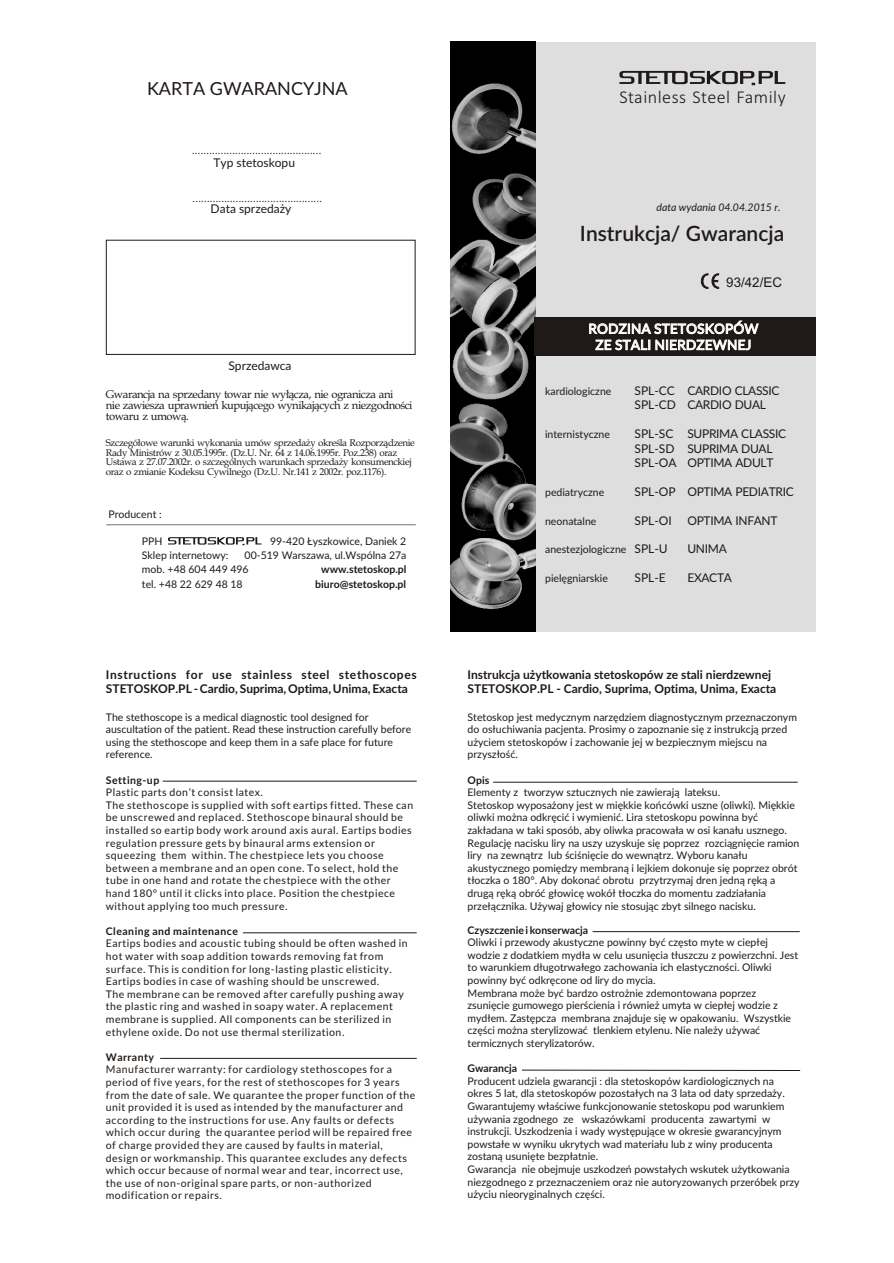
<style>
.page{position:relative;width:894px;height:1263px;background:#fff}
.page>*{position:absolute;margin:0;border:0;box-sizing:border-box;transform-origin:0 0}
.t1{font:600 21px "Lato";color:#1f1a17}
.t2{font:300 18.15px "Calibri";letter-spacing:.025em;color:#1f1a17}
.t3{font:18px "Lato";color:#1f1a17}
.t4{font:13.5px/16.2px "Lato";letter-spacing:.015em;color:#fff;text-align:center}
.t5{font:13.35px "Arial";color:#1f1a17}
.t6{font:12px/14.4px "Lato";letter-spacing:-.025em;color:#1f1a17}
.t7{font:700 12px/14.4px "Lato";color:#1f1a17}
.t8{font:700 12px/14.4px "Lato";letter-spacing:.055em;color:#1f1a17}
.t9{font:12px/14.4px "Lato";color:#1f1a17}
.t10{font:italic 11.55px "Book Antiqua";color:#1f1a17}
.t11{font:11.25px/11.2px "Book Antiqua";letter-spacing:-.04em;color:#1f1a17}
.t12{font:10.5px/12.6px "Lato";color:#1f1a17}
.t13{font:10.5px/12.6px "Lato";letter-spacing:.05em;color:#1f1a17}
.t14{font:700 10.5px "Lato";color:#1f1a17}
.t15{font:700 10.5px "Lato";letter-spacing:.045em;color:#1f1a17}
.t16{font:italic 10.5px "Lato";color:#1f1a17}
.t17{font:9.75px/9.8px "Book Antiqua";letter-spacing:-.035em;color:#1f1a17}
</style>
<div class="page">
<div style="left:531px;top:42px;width:284px;height:590px;background:#dedede"></div>
<div style="left:106px;top:240px;width:309px;height:115px;border:1px solid #1f1a17"></div>
<svg style="left:700px;top:273px;width:19px;height:16px"></svg>
<img style="left:451px;top:42px;width:84px;height:590px">
<div style="left:534px;top:317px;width:281px;height:38px;background:#1f1a17"></div>
<hr style="left:106px;top:524px;width:310px;height:1px;background:#737070">
<svg style="left:619px;top:71px;width:166px;height:14px"></svg>
<svg style="left:168px;top:537px;width:93px;height:8px"></svg>
<hr style="left:493px;top:782px;width:305px;height:1px;background:#1f1a17">
<hr style="left:593px;top:931px;width:207px;height:1px;background:#1f1a17">
<hr style="left:522px;top:1070px;width:278px;height:1px;background:#1f1a17">
<hr style="left:160px;top:1058px;width:257px;height:1px;background:#1f1a17">
<hr style="left:243px;top:932px;width:174px;height:1px;background:#1f1a17">
<hr style="left:163px;top:781px;width:254px;height:1px;background:#1f1a17">
<h3 class="t3" style="left:147px;top:80px;width:202px">KARTA GWARANCYJNA</h3>
<p class="t10" style="left:192px;top:145px;width:131px">.............................................</p>
<p class="t9" style="left:214px;top:156px;width:83px">Typ stetoskopu</p>
<p class="t9" style="left:211px;top:202px;width:82px">Data sprzeda¿y</p>
<p class="t10" style="left:193px;top:194px;width:131px">.............................................</p>
<p class="t9" style="left:228px;top:359px;width:65px">Sprzedawca</p>
<p class="t11" style="left:106px;top:390px;width:308px">Gwarancja na sprzedany towar nie wy³¹cza, nie ogranicza ani<br>nie zawiesza uprawnieñ kupuj¹cego wynikaj¹cych z niezgodnoœci towaru z umow¹.</p>
<p class="t17" style="left:106px;top:439px;width:311px">Szczegó³owe warunki wykonania umów sprzeda¿y okreœla Rozporz¹dzenie Rady Ministrów z 30.05.1995r. (Dz.U. Nr. 64 z 14.06.1995r. Poz.238) oraz Ustawa z 27.07.2002r. o szczególnych warunkach sprzeda¿y konsumenckiej oraz o zmianie Kodeksu Cywilnego (Dz.U. Nr.141 z 2002r. poz.1176).</p>
<p class="t12" style="left:108px;top:508px;width:55px">Producent :</p>
<p class="t12" style="left:142px;top:535px;width:22px">PPH</p>
<p class="t12" style="left:270px;top:535px;width:138px">99-420 £yszkowice, Daniek 2</p>
<p class="t12" style="left:142px;top:549px;width:88px">Sklep internetowy:</p>
<p class="t12" style="left:142px;top:549px;width:266px;line-height:14.4px;text-indent:103px">00-519 Warszawa, ul.Wspólna 27a mob. +48 604 449 496</p>
<p class="t14" style="left:321px;top:565px;width:87px">www.stetoskop.pl</p>
<p class="t12" style="left:142px;top:578px;width:102px">tel. +48 22 629 48 18</p>
<p class="t14" style="left:315px;top:579px;width:92px">biuro@stetoskop.pl</p>
<p class="t8" style="left:106px;top:668px;width:312px">Instructions for use stainless steel stethoscopes<br>STETOSKOP.PL - Cardio, Suprima, Optima, Unima, Exacta</p>
<p class="t12" style="left:106px;top:711px;width:307px">The stethoscope is a medical diagnostic tool designed for auscultation of the patient. Read these instruction carefully before using the stethoscope and keep them in a safe place for future reference.</p>
<p class="t15" style="left:106px;top:775px;width:55px">Setting-up</p>
<p class="t13" style="left:106px;top:787px;width:309px">Plastic parts don’t consist latex.<br>The stethoscope is supplied with soft eartips fitted. These can be unscrewed and replaced. Stethoscope binaural should be installed so eartip body work around axis aural. Eartips bodies regulation pressure gets by binaural arms extension or squeezing them within. The chestpiece lets you choose between a membrane and an open cone. To select, hold the tube in one hand and rotate the chestpiece with the other hand 180° until it clicks into place. Position the chestpiece without applying too much pressure.</p>
<p class="t15" style="left:106px;top:926px;width:134px">Cleaning and maintenance</p>
<p class="t13" style="left:106px;top:938px;width:303px">Eartips bodies and acoustic tubing should be often washed in hot water with soap addition towards removing fat from surface. This is condition for long-lasting plastic elisticity.<br>Eartips bodies in case of washing should be unscrewed.<br>The membrane can be removed after carefully pushing away the plastic ring and washed in soapy water. A replacement membrane is supplied. All components can be sterilized in ethylene oxide. Do not use thermal sterilization.</p>
<p class="t15" style="left:106px;top:1052px;width:50px">Warranty</p>
<p class="t13" style="left:106px;top:1064px;width:311px">Manufacturer warranty: for cardiology stethoscopes for a period of five years, for the rest of stethoscopes for 3 years from the date of sale. We quarantee the proper function of the unit provided it is used as intended by the manufacturer and according to the instructions for use. Any faults or defects which occur during the quarantee period will be repaired free of charge provided they are caused by faults in material, design or workmanship. This quarantee excludes any defects which occur because of normal wear and tear, incorrect use, the use of non-original spare parts, or non-authorized modification or repairs.</p>
<h2 class="t2" style="left:619px;top:90px;width:168px">Stainless Steel Family</h2>
<p class="t16" style="left:657px;top:203px;width:125px">data wydania 04.04.2015 r.</p>
<h1 class="t1" style="left:580px;top:224px;width:206px">Instrukcja/ Gwarancja</h1>
<p class="t5" style="left:726px;top:277px;width:57px">93/42/EC</p>
<p class="t4" style="left:588px;top:321px;width:172px">RODZINA STETOSKOPÓW<br>ZE STALI NIERDZEWNEJ</p>
<p class="t12" style="left:545px;top:386px;width:68px">kardiologiczne</p>
<p class="t12" style="left:545px;top:429px;width:66px">internistyczne</p>
<p class="t12" style="left:545px;top:486px;width:61px">pediatryczne</p>
<p class="t12" style="left:545px;top:515px;width:53px">neonatalne</p>
<p class="t12" style="left:545px;top:544px;width:83px">anestezjologiczne</p>
<p class="t12" style="left:545px;top:573px;width:64px">pielêgniarskie</p>
<p class="t9" style="left:635px;top:384px;width:43px">SPL-CC<br>SPL-CD</p>
<p class="t9" style="left:635px;top:427px;width:44px">SPL-SC<br>SPL-SD<br>SPL-OA</p>
<p class="t6" style="left:635px;top:485px;width:43px">SPL-OP</p>
<p class="t6" style="left:635px;top:514px;width:39px">SPL-OI</p>
<p class="t6" style="left:635px;top:543px;width:35px">SPL-U</p>
<p class="t6" style="left:635px;top:571px;width:33px">SPL-E</p>
<p class="t6" style="left:687px;top:384px;width:94px">CARDIO CLASSIC<br>CARDIO DUAL</p>
<p class="t6" style="left:687px;top:427px;width:100px">SUPRIMA CLASSIC<br>SUPRIMA DUAL<br>OPTIMA ADULT</p>
<p class="t6" style="left:687px;top:485px;width:108px">OPTIMA PEDIATRIC</p>
<p class="t6" style="left:687px;top:514px;width:92px">OPTIMA INFANT</p>
<p class="t6" style="left:687px;top:543px;width:41px">UNIMA</p>
<p class="t6" style="left:687px;top:571px;width:46px">EXACTA</p>
<p class="t7" style="left:468px;top:668px;width:310px">Instrukcja u¿ytkowania stetoskopów ze stali nierdzewnej<br>STETOSKOP.PL - Cardio, Suprima, Optima, Unima, Exacta</p>
<p class="t12" style="left:468px;top:711px;width:331px">Stetoskop jest medycznym narzêdziem diagnostycznym przeznaczonym do os³uchiwania pacjenta. Prosimy o zapoznanie siê z instrukcj¹ przed u¿yciem stetoskopów i zachowanie jej w bezpiecznym miejscu na przysz³oœæ.</p>
<p class="t14" style="left:468px;top:775px;width:23px">Opis</p>
<p class="t12" style="left:468px;top:787px;width:333px">Elementy z tworzyw sztucznych nie zawieraj¹ lateksu.<br>Stetoskop wyposa¿ony jest w miêkkie koñcówki uszne (oliwki). Miêkkie oliwki mo¿na odkrêciæ i wymieniæ. Lira stetoskopu powinna byæ zak³adana w taki sposób, aby oliwka pracowa³a w osi kana³u usznego.<br>Regulacjê nacisku liry na uszy uzyskuje siê poprzez rozci¹gniêcie ramion liry na zewn¹trz lub œciœniêcie do wewn¹trz. Wyboru kana³u akustycznego pomiêdzy membran¹ i lejkiem dokonuje siê poprzez obrót t³oczka o 180°. Aby dokonaæ obrotu przytrzymaj dren jedn¹ rêk¹ a drug¹ rêk¹ obróæ g³owicê wokó³ t³oczka do momentu zadzia³ania prze³¹cznika. U¿ywaj g³owicy nie stosuj¹c zbyt silnego nacisku.</p>
<p class="t14" style="left:468px;top:925px;width:122px">Czyszczenie i konserwacja</p>
<p class="t12" style="left:468px;top:937px;width:332px">Oliwki i przewody akustyczne powinny byæ czêsto myte w ciep³ej wodzie z dodatkiem myd³a w celu usuniêcia t³uszczu z powierzchni. Jest to warunkiem d³ugotrwa³ego zachowania ich elastycznoœci. Oliwki powinny byæ odkrêcone od liry do mycia.<br>Membrana mo¿e byæ bardzo ostro¿nie zdemontowana poprzez zsuniêcie gumowego pierœcienia i równie¿ umyta w ciep³ej wodzie z myd³em. Zastêpcza membrana znajduje siê w opakowaniu. Wszystkie czêœci mo¿na sterylizowaæ tlenkiem etylenu. Nie nale¿y u¿ywaæ termicznych sterylizatorów.</p>
<p class="t14" style="left:468px;top:1064px;width:51px">Gwarancja</p>
<p class="t12" style="left:468px;top:1075px;width:334px">Producent udziela gwarancji : dla stetoskopów kardiologicznych na okres 5 lat, dla stetoskopów pozosta³ych na 3 lata od daty sprzeda¿y.<br>Gwarantujemy w³aœciwe funkcjonowanie stetoskopu pod warunkiem u¿ywania zgodnego ze wskazówkami producenta zawartymi w instrukcji. Uszkodzenia i wady wystêpuj¹ce w okresie gwarancyjnym powsta³e w wyniku ukrytych wad materia³u lub z winy producenta zostan¹ usuniête bezp³atnie.<br>Gwarancja nie obejmuje uszkodzeñ powsta³ych wskutek u¿ytkowania niezgodnego z przeznaczeniem oraz nie autoryzowanych przeróbek przy u¿yciu nieoryginalnych czêœci.</p>
</div>
